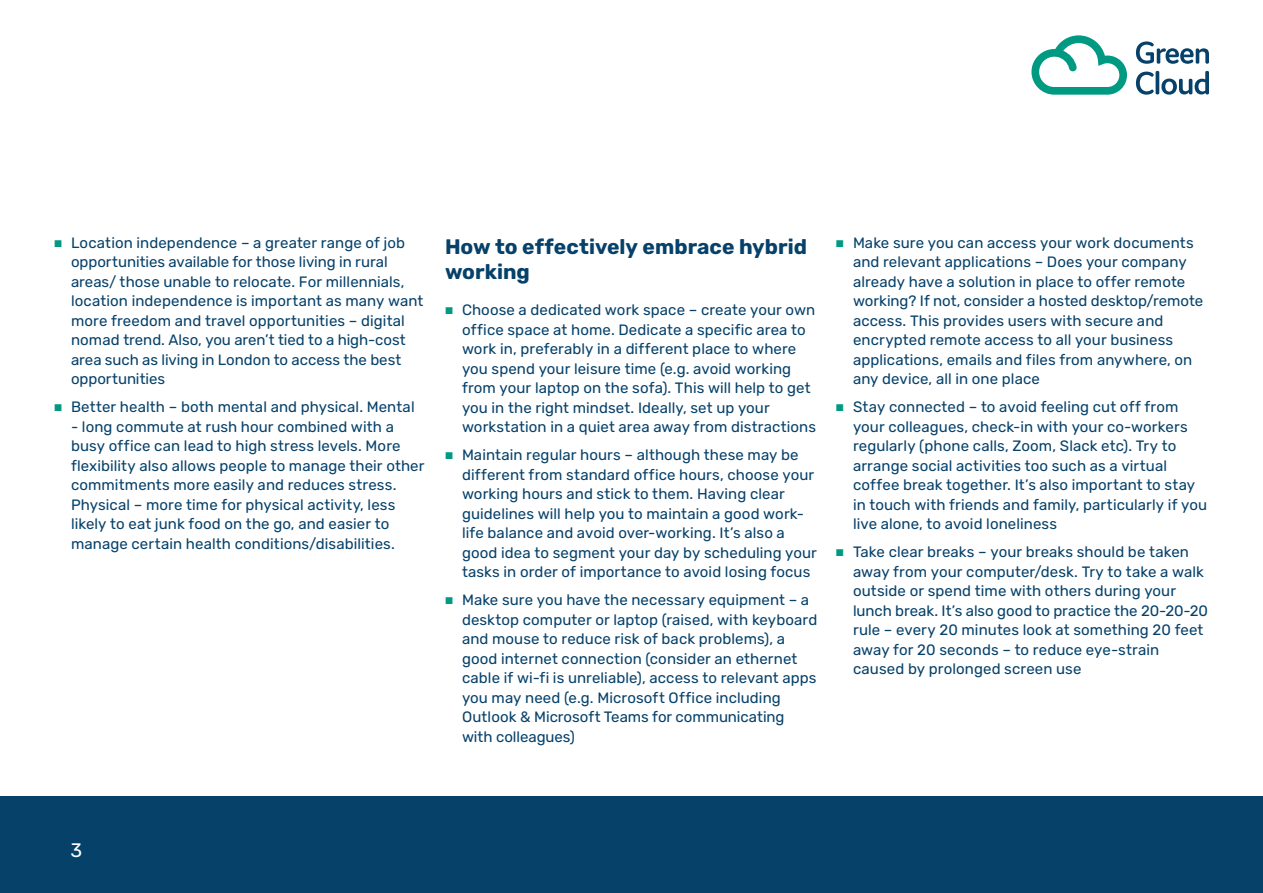
<style>
.page{position:relative;width:1263px;height:893px;background:#fff}
.page>*{position:absolute;margin:0;border:0;box-sizing:border-box;transform-origin:0 0}
.Subheader{font:700 21px/25.2px "Rubik";color:#06416a}
.t1{font:19.5px "Rubik";color:#fff}
.t2{font:15px/19.5px "Rubik";letter-spacing:.005em;color:#06416a}
.s1{font-family:"Work Sans";font-weight:700;font-size:13.5px;color:#009982}
</style>
<div class="page">
<div style="left:0;top:796px;width:1263px;height:97px;background:#06416a"></div>
<svg style="left:1136px;top:41px;width:73px;height:23px"></svg>
<svg style="left:1136px;top:72px;width:18px;height:23px"></svg>
<svg style="left:1155px;top:71px;width:4px;height:23px"></svg>
<svg style="left:1161px;top:71px;width:48px;height:24px"></svg>
<svg style="left:1031px;top:35px;width:96px;height:60px"></svg>
<p class="t2" style="left:71px;top:233px;width:354px;text-indent:-17px"><span class="s1">▪</span> Location independence – a greater range of job opportunities available for those living in rural areas/ those unable to relocate. For millennials, location independence is important as many want more freedom and travel opportunities – digital nomad trend. Also, you aren’t tied to a high-cost area such as living in London to access the best opportunities</p>
<p class="t2" style="left:54px;top:398px;width:362px"><span class="s1">▪</span> Better health – both mental and physical. Mental</p>
<p class="t2" style="left:71px;top:417px;width:355px">- long commute at rush hour combined with a busy office can lead to high stress levels. More flexibility also allows people to manage their other commitments more easily and reduces stress.<br>Physical – more time for physical activity, less likely to eat junk food on the go, and easier to manage certain health conditions/disabilities.</p>
<p class="Subheader" style="left:445px;top:234px;width:363px">How to effectively embrace hybrid working</p>
<p class="t2" style="left:462px;top:301px;width:355px;text-indent:-17px"><span class="s1">▪</span> Choose a dedicated work space – create your own office space at home. Dedicate a specific area to work in, preferably in a different place to where you spend your leisure time (e.g. avoid working from your laptop on the sofa). This will help to get you in the right mindset. Ideally, set up your workstation in a quiet area away from distractions</p>
<p class="t2" style="left:462px;top:446px;width:356px;text-indent:-17px"><span class="s1">▪</span> Maintain regular hours – although these may be different from standard office hours, choose your working hours and stick to them. Having clear guidelines will help you to maintain a good work&shy;life balance and avoid over-working. It’s also a good idea to segment your day by scheduling your tasks in order of importance to avoid losing focus</p>
<p class="t2" style="left:462px;top:591px;width:357px;text-indent:-17px"><span class="s1">▪</span> Make sure you have the necessary equipment – a desktop computer or laptop (raised, with keyboard and mouse to reduce risk of back problems), a good internet connection (consider an ethernet cable if wi-fi is unreliable), access to relevant apps you may need (e.g. Microsoft Office including Outlook &amp; Microsoft Teams for communicating with colleagues)</p>
<p class="t2" style="left:853px;top:233px;width:352px;text-indent:-17px"><span class="s1">▪</span> Make sure you can access your work documents and relevant applications – Does your company already have a solution in place to offer remote working? If not, consider a hosted desktop/remote access. This provides users with secure and encrypted remote access to all your business applications, emails and files from anywhere, on any device, all in one place</p>
<p class="t2" style="left:853px;top:398px;width:356px;text-indent:-17px"><span class="s1">▪</span> Stay connected – to avoid feeling cut off from your colleagues, check-in with your co-workers regularly (phone calls, Zoom, Slack etc). Try to arrange social activities too such as a virtual coffee break together. It’s also important to stay in touch with friends and family, particularly if you live alone, to avoid loneliness</p>
<p class="t2" style="left:853px;top:543px;width:357px;text-indent:-17px"><span class="s1">▪</span> Take clear breaks – your breaks should be taken away from your computer/desk. Try to take a walk outside or spend time with others during your lunch break. It’s also good to practice the 20-20-20 rule – every 20 minutes look at something 20 feet away for 20 seconds – to reduce eye-strain caused by prolonged screen use</p>
<h2 class="t1" style="left:70px;top:839px;width:13px">3</h2>
</div>
